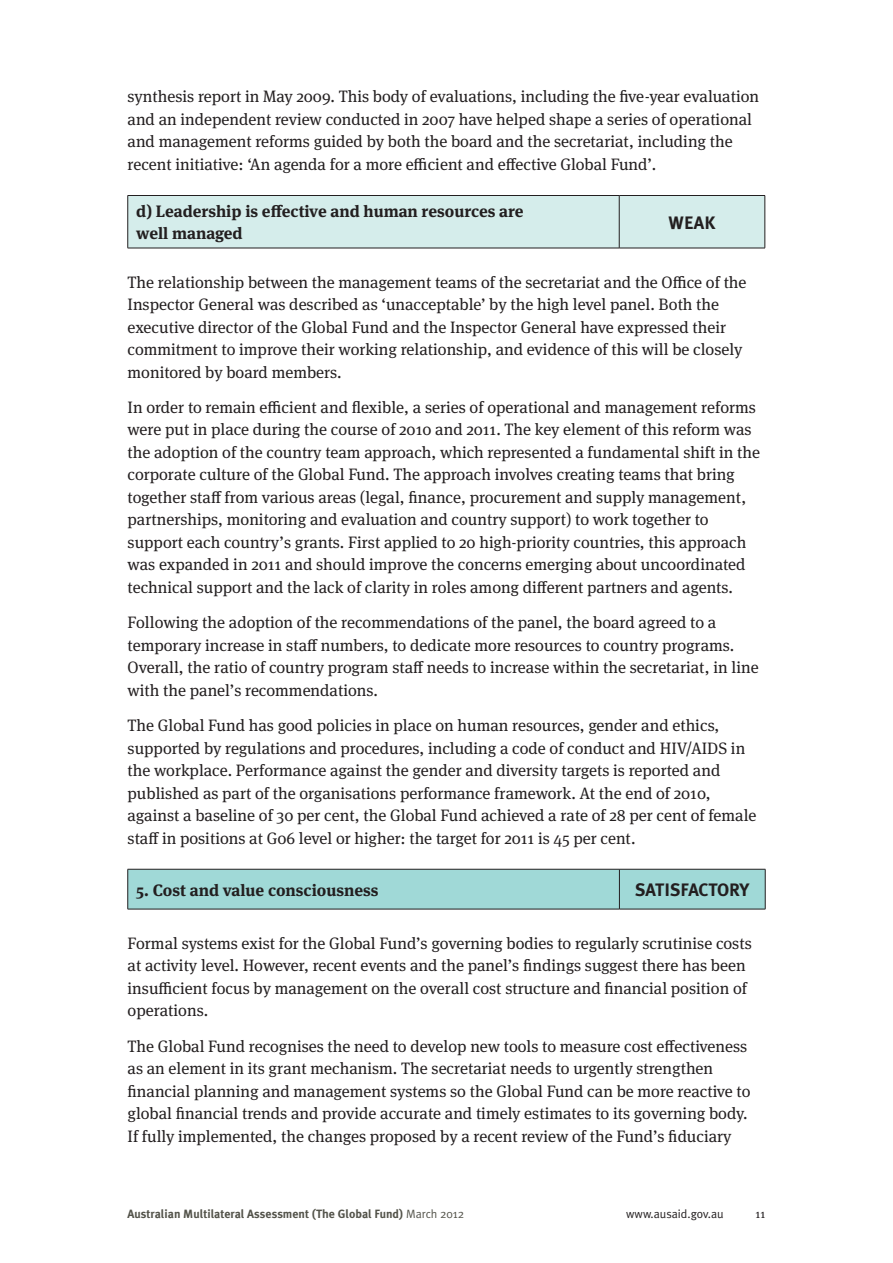
<style>
.page{position:relative;width:893px;height:1263px;background:#fff}
.page>*{position:absolute;margin:0;border:0;box-sizing:border-box;transform-origin:0 0}
._08bbbb_RIGHT_COLUMN{font:700 18px "Meta Plus";color:#231f20}
._04__BODY_TEXT{font:16.5px/22.5px "Meta Serif OT";color:#231f20}
._04__BODY_TEXT-2{font:700 16.5px/22.5px "Meta Serif OT";color:#231f20}
.t1{font:700 12px "Meta Plus";color:#53534a}
.t2{font:12px "Meta Plus Normal";color:#231f20}
.t3{font:12px "Meta Serif OT";color:#231f20}
.s1{font-family:"Meta Plus Normal";font-weight:400}
</style>
<div class="page">
<div style="left:128px;top:196px;width:637px;height:52px;background:#d5edeb"></div>
<hr style="left:128px;top:195px;width:491px;height:1px;background:#231f20">
<hr style="left:619px;top:195px;width:146px;height:1px;background:#231f20">
<hr style="left:619px;top:196px;width:1px;height:52px;background:#231f20">
<hr style="left:128px;top:248px;width:491px;height:1px;background:#231f20">
<hr style="left:619px;top:248px;width:146px;height:1px;background:#231f20">
<hr style="left:127px;top:196px;width:1px;height:52px;background:#231f20">
<hr style="left:765px;top:196px;width:1px;height:52px;background:#231f20">
<div style="left:128px;top:870px;width:637px;height:39px;background:#a0d9d7"></div>
<hr style="left:128px;top:869px;width:491px;height:1px;background:#231f20">
<hr style="left:619px;top:869px;width:146px;height:1px;background:#231f20">
<hr style="left:619px;top:869px;width:1px;height:40px;background:#231f20">
<hr style="left:128px;top:909px;width:491px;height:1px;background:#231f20">
<hr style="left:619px;top:909px;width:146px;height:1px;background:#231f20">
<hr style="left:127px;top:869px;width:1px;height:40px;background:#231f20">
<hr style="left:765px;top:869px;width:1px;height:40px;background:#231f20">
<p class="_04__BODY_TEXT" style="left:128px;top:86px;width:633px">synthesis report in May 2009. This body of evaluations, including the five-year evaluation and an independent review conducted in 2007 have helped shape a series of operational and management reforms guided by both the board and the secretariat, including the recent initiative: ‘An agenda for a more efficient and effective Global Fund’.</p>
<p class="_04__BODY_TEXT-2" style="left:136px;top:200px;width:389px">d) Leadership is effective and human resources are well managed</p>
<p class="_08bbbb_RIGHT_COLUMN" style="left:669px;top:212px;width:48px">WEAK</p>
<p class="_04__BODY_TEXT" style="left:128px;top:271px;width:620px">The relationship between the management teams of the secretariat and the Office of the Inspector General was described as ‘unacceptable’ by the high level panel. Both the executive director of the Global Fund and the Inspector General have expressed their commitment to improve their working relationship, and evidence of this will be closely monitored by board members.</p>
<p class="_04__BODY_TEXT" style="left:128px;top:396px;width:634px">In order to remain efficient and flexible, a series of operational and management reforms were put in place during the course of 2010 and 2011. The key element of this reform was the adoption of the country team approach, which represented a fundamental shift in the corporate culture of the Global Fund. The approach involves creating teams that bring together staff from various areas (legal, finance, procurement and supply management, partnerships, monitoring and evaluation and country support) to work together to support each country’s grants. First applied to 20 high-priority countries, this approach was expanded in 2011 and should improve the concerns emerging about uncoordinated technical support and the lack of clarity in roles among different partners and agents.</p>
<p class="_04__BODY_TEXT" style="left:128px;top:612px;width:633px">Following the adoption of the recommendations of the panel, the board agreed to a temporary increase in staff numbers, to dedicate more resources to country programs.<br>Overall, the ratio of country program staff needs to increase within the secretariat, in line with the panel’s recommendations.</p>
<p class="_04__BODY_TEXT" style="left:128px;top:714px;width:630px">The Global Fund has good policies in place on human resources, gender and ethics, supported by regulations and procedures, including a code of conduct and HIV/AIDS in the workplace. Performance against the gender and diversity targets is reported and published as part of the organisations performance framework. At the end of 2010, against a baseline of 30 per cent, the Global Fund achieved a rate of 28 per cent of female staff in positions at G06 level or higher: the target for 2011 is 45 per cent.</p>
<p class="_04__BODY_TEXT-2" style="left:136px;top:879px;width:244px">5. Cost and value consciousness</p>
<p class="_08bbbb_RIGHT_COLUMN" style="left:635px;top:879px;width:116px">SATISFACTORY</p>
<p class="_04__BODY_TEXT" style="left:128px;top:932px;width:626px">Formal systems exist for the Global Fund’s governing bodies to regularly scrutinise costs at activity level. However, recent events and the panel’s findings suggest there has been insufficient focus by management on the overall cost structure and financial position of operations.</p>
<p class="_04__BODY_TEXT" style="left:128px;top:1035px;width:624px">The Global Fund recognises the need to develop new tools to measure cost effectiveness as an element in its grant mechanism. The secretariat needs to urgently strengthen financial planning and management systems so the Global Fund can be more reactive to global financial trends and provide accurate and timely estimates to its governing body.<br>If fully implemented, the changes proposed by a recent review of the Fund’s fiduciary</p>
<p class="t1" style="left:128px;top:1207px;width:338px">Australian Multilateral Assessment (The Global Fund) <span class="s1">March 2012</span></p>
<p class="t2" style="left:626px;top:1207px;width:99px">www.ausaid.gov.au</p>
<p class="t3" style="left:756px;top:1207px;width:11px">11</p>
</div>
